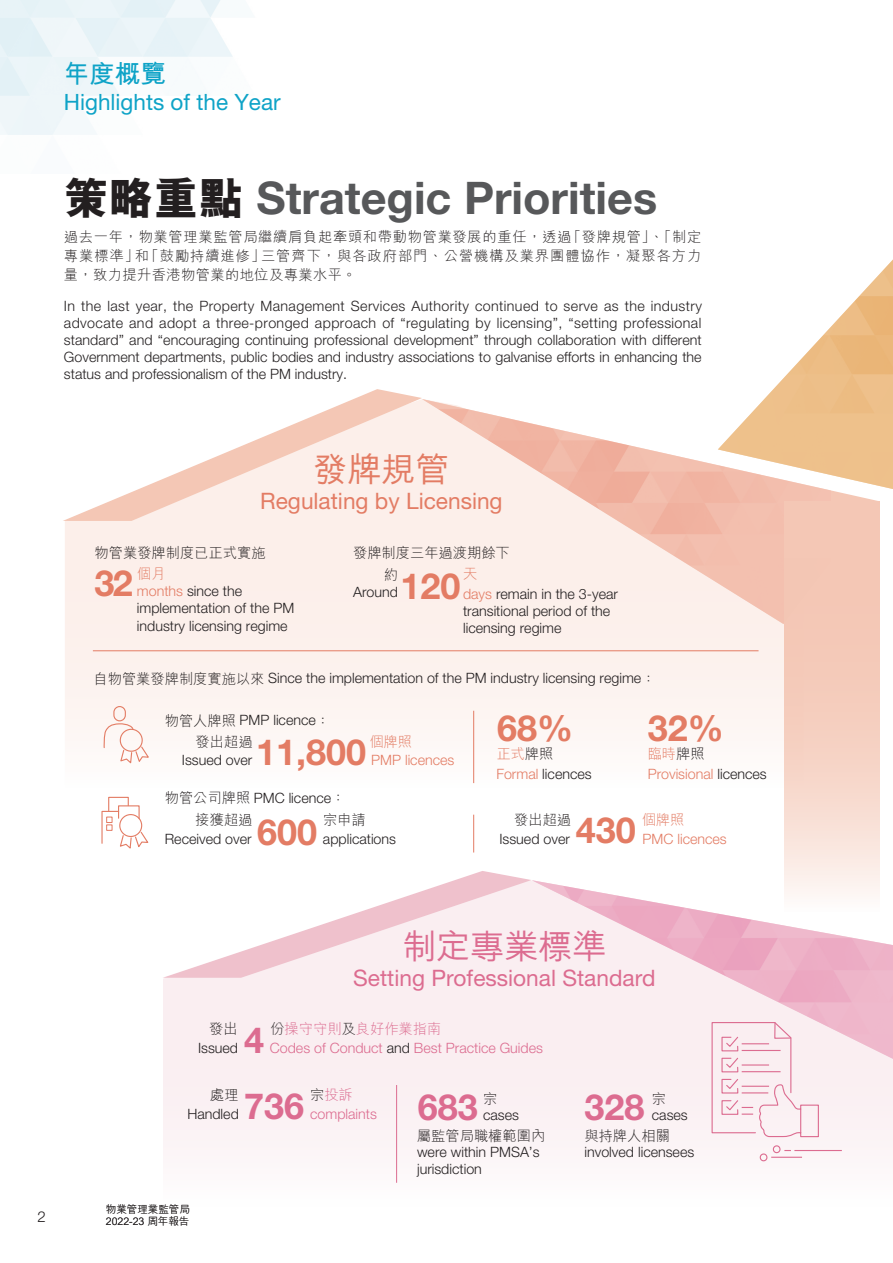
<style>
.page{position:relative;width:893px;height:1263px;background:#fff}
.page>*{position:absolute;margin:0;border:0;box-sizing:border-box;transform-origin:0 0}
.t1{font:700 45px "Helvetica Neue";color:#57585a}
.t2{font:700 36px "Helvetica Neue";color:#e37c64}
.t3{font:700 36px/66.2px "Helvetica Neue";color:#dc6c90}
.t4{font:500 34.05px "M Hei HK";color:#dc6c90}
.t5{font:500 34.05px "M Hei HK";color:#e37c64}
.t6{font:700 25.5px "M Hei HK";color:#0ea3c7}
.t7{font:22.65px "Helvetica Neue";color:#dc6c90}
.t8{font:22.65px "Helvetica Neue";color:#e37c64}
.t9{font:22.5px "Helvetica Neue";color:#0ea3c7}
.t10{font:300 15px "Helvetica Neue";color:#231f20}
.t11{font:300 14.25px/17.1px "Helvetica Neue";color:#231f20}
.t12{font:300 14.25px/18.8px "M Hei HK";color:#231f20;text-align:justify}
.t13{font:300 14.25px "Helvetica Neue";color:#dc6c90}
.t14{font:300 14.25px "Helvetica Neue";color:#e37c64}
.t15{font:300 14.25px "M Hei HK";color:#e37c64}
.t16{font:300 14.25px "M Hei HK";color:#dc6c90}
.t17{font:300 10.5px/12.6px "M Hei HK";color:#231f20}
.s1{font-family:"M Hei HK";font-weight:800;color:#231f20}
.s2{color:#e37c64}
.s3{font-family:"M Hei HK"}
.s4{color:#231f20}
</style>
<div class="page">
<img style="left:764px;top:259px;width:129px;height:230px">
<div style="left:163px;top:872px;width:730px;height:311px;background:#faf0f3"></div>
<svg style="left:65px;top:521px;width:719px;height:357px;fill:#fdf6f3"></svg>
<svg style="left:63px;top:389px;width:359px;height:132px"></svg>
<svg style="left:830px;top:399px;width:48px;height:102px;background:#f0c99d"></svg>
<img style="left:422px;top:399px;width:408px;height:225px">
<svg style="left:784px;top:501px;width:95px;height:379px;background:#f5d0c2"></svg>
<svg style="left:163px;top:871px;width:368px;height:107px"></svg>
<img style="left:531px;top:880px;width:362px;height:179px">
<hr style="left:396px;top:1085px;width:1px;height:98px;background:#dc6c90">
<div style="left:759px;top:1153px;width:9px;height:9px;border:1px solid #dc6c90;border-radius:3px"></div>
<div style="left:772px;top:1145px;width:9px;height:8px;border:1px solid #dc6c90;border-radius:3px"></div>
<hr style="left:794px;top:1150px;width:48px;height:1px;background:#dc6c90">
<hr style="left:771px;top:1157px;width:31px;height:1px;background:#dc6c90">
<hr style="left:93px;top:650px;width:665px;height:1px;background:#e37c64">
<hr style="left:473px;top:711px;width:1px;height:72px;background:#e37c64">
<hr style="left:473px;top:815px;width:1px;height:37px;background:#e37c64">
<svg style="left:711px;top:1021px;width:108px;height:117px"></svg>
<svg style="left:103px;top:722px;width:47px;height:43px"></svg>
<div style="left:113px;top:706px;width:13px;height:15px;border:1px solid #e37c64;border-radius:6px"></div>
<svg style="left:101px;top:796px;width:49px;height:54px"></svg>
<div style="left:106px;top:816px;width:7px;height:7px;border:1px solid #e37c64"></div>
<div style="left:106px;top:824px;width:7px;height:7px;border:1px solid #e37c64"></div>
<h3 class="t6" style="left:64px;top:55px;width:103px">年度概覽</h3>
<h3 class="t9" style="left:64px;top:83px;width:218px">Highlights of the Year</h3>
<h1 class="t1" style="left:64px;top:157px;width:595px"><span class="s1">策略重點</span> Strategic Priorities</h1>
<p class="t12" style="left:64px;top:227px;width:639px">過去一年，物業管理業監管局繼續肩負起牽頭和帶動物管業發展的重任，透過「發牌規管」、「制定專業標準」和「鼓勵持續進修」三管齊下，與各政府部門、公營機構及業界團體協作，凝聚各方力量，致力提升香港物管業的地位及專業水平。</p>
<p class="t11" style="left:64px;top:296px;width:639px;text-align:justify">In the last year, the Property Management Services Authority continued to serve as the industry advocate and adopt a three-pronged approach of “regulating by licensing”, “setting professional standard” and “encouraging continuing professional development” through collaboration with different Government departments, public bodies and industry associations to galvanise efforts in enhancing the status and professionalism of the PM industry.</p>
<h3 class="t5" style="left:313px;top:445px;width:138px">發牌規管</h3>
<h3 class="t8" style="left:260px;top:481px;width:244px">Regulating by Licensing</h3>
<p class="t12" style="left:95px;top:543px;width:173px">物管業發牌制度已正式實施</p>
<p class="t15" style="left:137px;top:567px;width:30px">個月</p>
<h2 class="t2" style="left:95px;top:551px;width:40px">32</h2>
<p class="t11" style="left:137px;top:582px;width:159px"><span class="s2">months</span> since the implementation of the PM industry licensing regime</p>
<p class="t12" style="left:353px;top:543px;width:158px">發牌制度三年過渡期餘下</p>
<p class="t15" style="left:463px;top:567px;width:16px">天</p>
<p class="t11" style="left:353px;top:582px;width:46px">Around</p>
<p class="t12" style="left:384px;top:565px;width:16px">約</p>
<h2 class="t2" style="left:400px;top:554px;width:62px">120</h2>
<p class="t11" style="left:463px;top:584px;width:156px"><span class="s2">days</span> remain in the 3-year transitional period of the licensing regime</p>
<p class="t11" style="left:94px;top:669px;width:564px"><span class="s3">自物管業發牌制度實施以來</span> Since the implementation of the PM industry licensing regime<span class="s3">：</span></p>
<p class="t11" style="left:165px;top:711px;width:167px"><span class="s3">物管人牌照</span> PMP licence<span class="s3">：</span></p>
<p class="t12" style="left:196px;top:732px;width:58px">發出超過</p>
<p class="t15" style="left:369px;top:734px;width:44px">個牌照</p>
<p class="t11" style="left:182px;top:751px;width:72px">Issued over</p>
<h2 class="t2" style="left:256px;top:719px;width:112px">11,800</h2>
<p class="t14" style="left:371px;top:748px;width:85px">PMP licences</p>
<p class="t11" style="left:165px;top:788px;width:182px"><span class="s3">物管公司牌照</span> PMC licence<span class="s3">：</span></p>
<p class="t12" style="left:196px;top:810px;width:58px">接獲超過</p>
<p class="t12" style="left:323px;top:810px;width:44px">宗申請</p>
<p class="t11" style="left:165px;top:830px;width:88px">Received over</p>
<p class="t11" style="left:323px;top:830px;width:75px">applications</p>
<h2 class="t2" style="left:257px;top:800px;width:62px">600</h2>
<h2 class="t2" style="left:497px;top:696px;width:78px">68%</h2>
<h2 class="t2" style="left:648px;top:696px;width:78px">32%</h2>
<p class="t15" style="left:496px;top:746px;width:58px">正式<span class="s4">牌照</span></p>
<p class="t11" style="left:496px;top:764px;width:97px"><span class="s2">Formal</span> licences</p>
<p class="t15" style="left:648px;top:746px;width:58px">臨時<span class="s4">牌照</span></p>
<p class="t14" style="left:648px;top:762px;width:121px">Provisional <span class="s4">licences</span></p>
<p class="t12" style="left:514px;top:810px;width:58px">發出超過</p>
<p class="t15" style="left:642px;top:812px;width:44px">個牌照</p>
<p class="t11" style="left:499px;top:830px;width:72px">Issued over</p>
<h2 class="t2" style="left:576px;top:798px;width:62px">430</h2>
<p class="t14" style="left:643px;top:827px;width:86px">PMC licences</p>
<p class="t10" style="left:38px;top:1204px;width:10px">2</p>
<h3 class="t4" style="left:402px;top:922px;width:206px">制定專業標準</h3>
<h3 class="t7" style="left:353px;top:959px;width:304px">Setting Professional Standard</h3>
<p class="t12" style="left:209px;top:1019px;width:30px">發出</p>
<p class="t16" style="left:270px;top:1021px;width:172px"><span class="s4">份</span>操守守則<span class="s4">及</span>良好作業指南</p>
<h2 class="t3" style="left:244px;top:1005px;width:62px">4<br>736</h2>
<p class="t11" style="left:198px;top:1039px;width:42px">Issued</p>
<p class="t13" style="left:270px;top:1036px;width:275px">Codes of Conduct <span class="s4">and</span> Best Practice Guides</p>
<p class="t16" style="left:310px;top:1087px;width:44px"><span class="s4">宗</span>投訴</p>
<p class="t12" style="left:210px;top:1085px;width:30px">處理</p>
<p class="t12" style="left:483px;top:1089px;width:16px">宗</p>
<p class="t12" style="left:652px;top:1089px;width:16px">宗</p>
<p class="t12" style="left:584px;top:1126px;width:87px">與持牌人相關</p>
<p class="t11" style="left:584px;top:1143px;width:111px">involved licensees</p>
<h2 class="t3" style="left:418px;top:1072px;width:62px">683</h2>
<h2 class="t3" style="left:584px;top:1072px;width:62px">328</h2>
<p class="t11" style="left:187px;top:1105px;width:53px">Handled</p>
<p class="t13" style="left:310px;top:1102px;width:68px">complaints</p>
<p class="t11" style="left:483px;top:1106px;width:37px">cases</p>
<p class="t11" style="left:652px;top:1105px;width:37px">cases</p>
<p class="t12" style="left:417px;top:1126px;width:130px">屬監管局職權範圍內</p>
<p class="t11" style="left:417px;top:1143px;width:124px">were within PMSA’s jurisdiction</p>
<p class="t17" style="left:106px;top:1202px;width:85px">物業管理業監管局<br>2022-23 周年報告</p>
</div>
